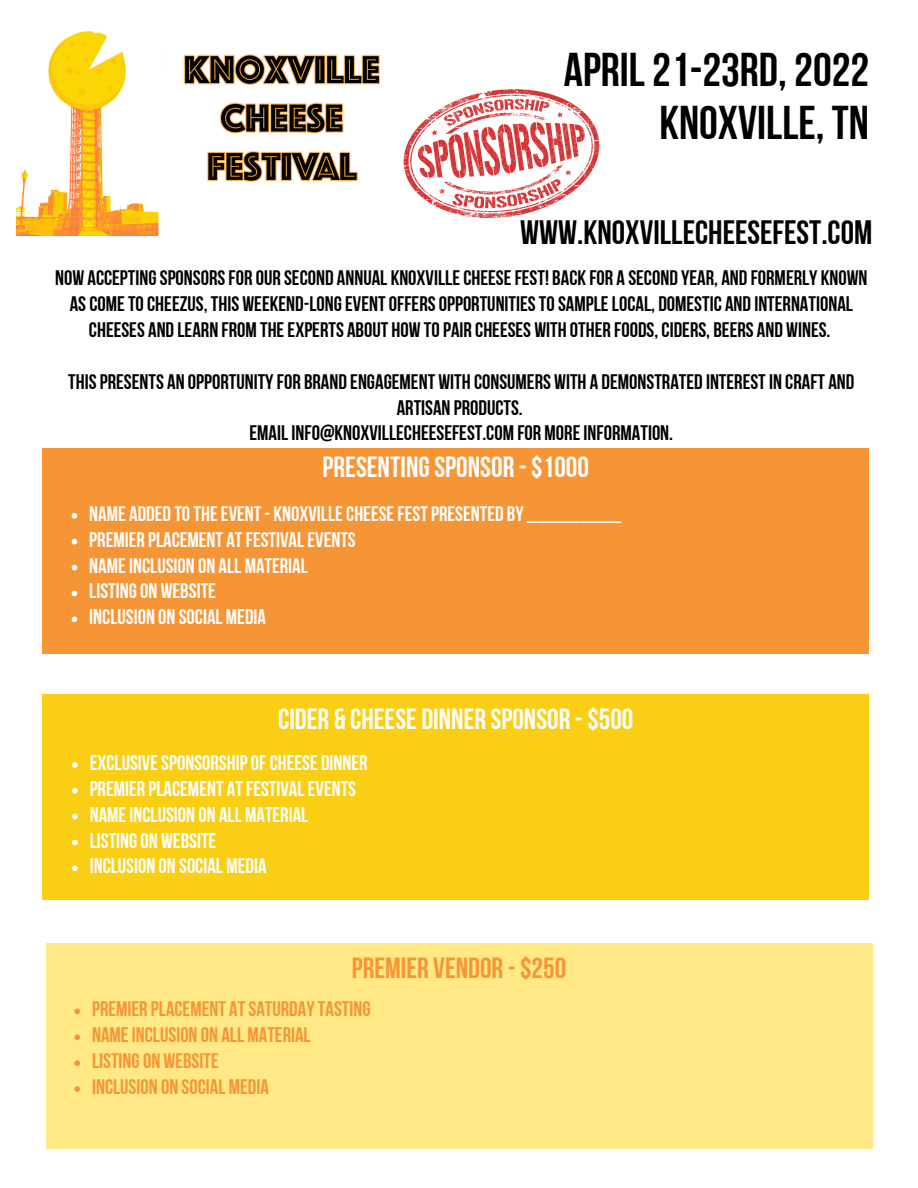
<style>
.page{position:relative;width:918px;height:1188px;background:#fff}
.page>*{position:absolute;margin:0;border:0;box-sizing:border-box;transform-origin:0 0}
.t1{font:47.25px "Bebas Neue Cyrillic";color:#000}
.t2{font:33.75px "Bebas Neue Cyrillic";color:#000}
.t3{font:29.1px "Bebas Neue Cyrillic";color:#fff}
.t4{font:29.1px "Bebas Neue Cyrillic";color:#f69536}
.t5{font:21px/25.8px "Bebas Neue Cyrillic";color:#000;text-align:center}
.t6{font:21px "Bebas Neue Cyrillic";color:#fff}
.t7{font:21px "Bebas Neue Cyrillic";color:#f69536}
</style>
<div class="page">
<div style="left:43px;top:448px;width:826px;height:206px;background:#f69536"></div>
<img style="left:16px;top:31px;width:365px;height:204px">
<img style="left:403px;top:89px;width:197px;height:129px">
<div style="left:43px;top:694px;width:826px;height:206px;background:#face15"></div>
<div style="left:46px;top:943px;width:827px;height:206px;background:#ffe885"></div>
<svg style="left:72px;top:513px;width:5px;height:6px"></svg>
<svg style="left:72px;top:539px;width:5px;height:5px"></svg>
<svg style="left:72px;top:565px;width:5px;height:5px"></svg>
<svg style="left:72px;top:591px;width:5px;height:5px"></svg>
<svg style="left:72px;top:616px;width:5px;height:6px"></svg>
<svg style="left:72px;top:762px;width:6px;height:6px"></svg>
<svg style="left:72px;top:788px;width:6px;height:6px"></svg>
<svg style="left:72px;top:814px;width:6px;height:5px"></svg>
<svg style="left:72px;top:840px;width:6px;height:5px"></svg>
<svg style="left:72px;top:866px;width:6px;height:5px"></svg>
<svg style="left:74px;top:1009px;width:6px;height:5px"></svg>
<svg style="left:74px;top:1034px;width:6px;height:6px"></svg>
<svg style="left:74px;top:1060px;width:6px;height:6px"></svg>
<svg style="left:74px;top:1086px;width:6px;height:6px"></svg>
<p class="t1" style="left:564px;top:50px;width:307px">APRIL 21-23RD,2022</p>
<p class="t1" style="left:659px;top:103px;width:211px">KNOXVILLE, TN</p>
<p class="t2" style="left:520px;top:218px;width:354px">WWW.KNOXVILLECHEESEFEST.COM</p>
<p class="t5" style="left:55px;top:267px;width:814px">NOW ACCEPTINGSPONSORSFOR OUR SECOND ANNUAL KNOXVILLECHEESEFEST! BACK FOR A SECOND YEAR, AND FORMERLY KNOWN<br>ASCOMETOCHEEZUS, THIS WEEKEND-LONGEVENTOFFERSOPPORTUNITIESTOSAMPLELOCAL, DOMESTIC AND INTERNATIONAL<br>CHEESES AND LEARN FROM THEEXPERTS ABOUT HOW TOPAIR CHEESES WITH OTHER FOODS, CIDERS, BEERS AND WINES.</p>
<p class="t5" style="left:68px;top:371px;width:788px">THISPRESENTS AN OPPORTUNITYFOR BRAND ENGAGEMENT WITH CONSUMERS WITH A DEMONSTRATED INTERESTIN CRAFT AND<br>ARTISAN PRODUCTS.</p>
<p class="t5" style="left:250px;top:422px;width:425px">EMAILINFO@KNOXVILLECHEESEFEST.COM FOR MOREINFORMATION.</p>
<p class="t3" style="left:323px;top:455px;width:268px">PRESENTINGSPONSOR -$1000</p>
<p class="t6" style="left:89px;top:505px;width:534px">NAME ADDED TOTHEEVENT- KNOXVILLECHEESEFESTPRESENTED BY _________</p>
<p class="t6" style="left:89px;top:531px;width:268px">PREMIER PLACEMENT ATFESTIVALEVENTS</p>
<p class="t6" style="left:89px;top:557px;width:220px">NAMEINCLUSION ON ALL MATERIAL</p>
<p class="t6" style="left:89px;top:583px;width:128px">LISTINGON WEBSITE</p>
<p class="t6" style="left:89px;top:609px;width:178px">INCLUSION ON SOCIAL MEDIA</p>
<p class="t3" style="left:278px;top:707px;width:357px">CIDER &amp; CHEESE DINNER SPONSOR -$500</p>
<p class="t6" style="left:90px;top:754px;width:279px">EXCLUSIVESPONSORSHIPOFCHEESE DINNER</p>
<p class="t6" style="left:90px;top:780px;width:268px">PREMIER PLACEMENT ATFESTIVALEVENTS</p>
<p class="t6" style="left:90px;top:806px;width:220px">NAMEINCLUSION ON ALL MATERIAL</p>
<p class="t6" style="left:90px;top:832px;width:128px">LISTINGON WEBSITE</p>
<p class="t6" style="left:90px;top:858px;width:178px">INCLUSION ON SOCIAL MEDIA</p>
<p class="t4" style="left:352px;top:956px;width:216px">PREMIER VENDOR -$250</p>
<p class="t7" style="left:92px;top:1001px;width:280px">PREMIER PLACEMENT ATSATURDAYTASTING</p>
<p class="t7" style="left:92px;top:1027px;width:220px">NAMEINCLUSION ON ALL MATERIAL</p>
<p class="t7" style="left:92px;top:1052px;width:128px">LISTINGON WEBSITE</p>
<p class="t7" style="left:92px;top:1078px;width:178px">INCLUSION ON SOCIAL MEDIA</p>
</div>
